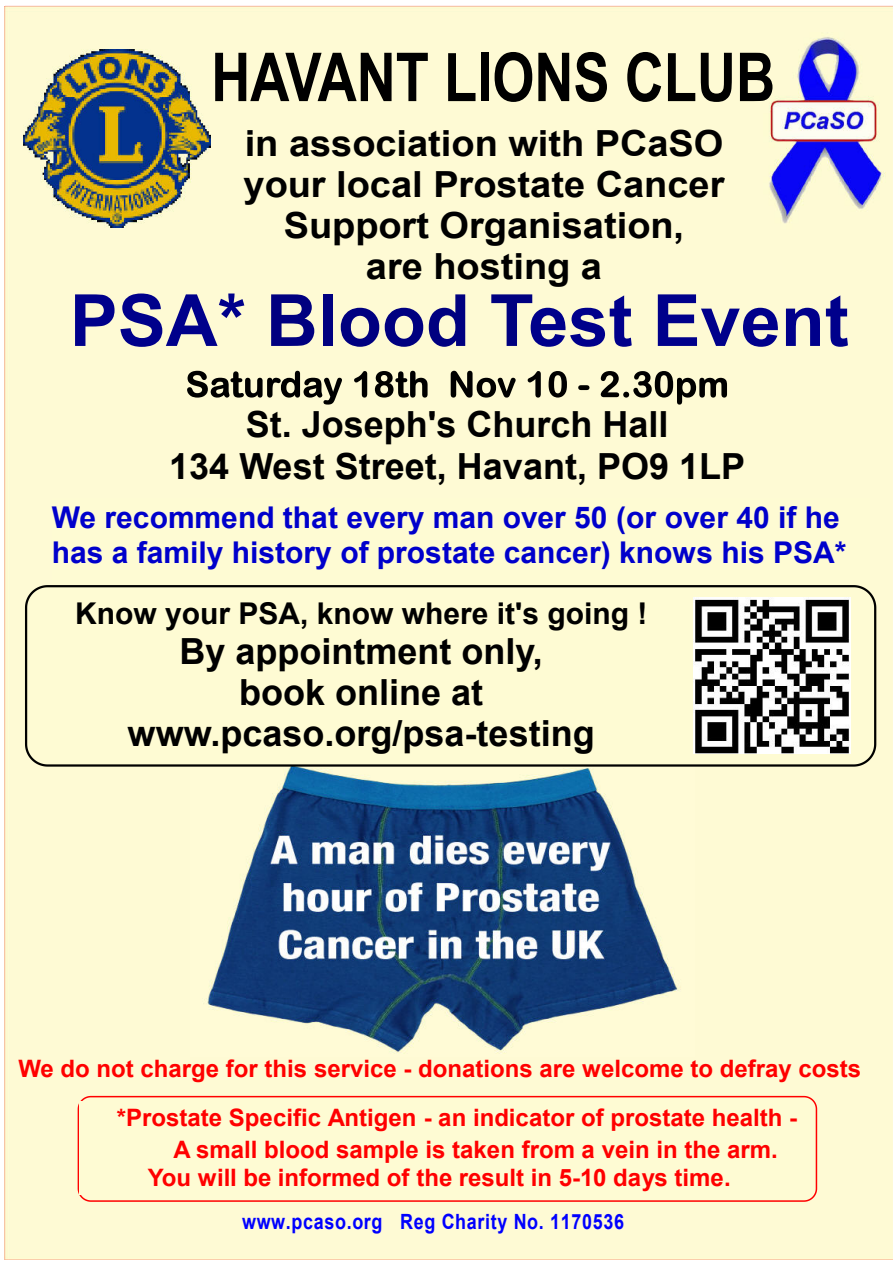
<style>
.page{position:relative;width:893px;height:1263px;background:#fff}
.page>*{position:absolute;margin:0;border:0;box-sizing:border-box;transform-origin:0 0}
.t1{font:700 72px "Arial";color:#00008b}
.t2{font:700 67.5px "Arial";letter-spacing:-.005em;color:#000;scale:.8 1}
.t3{font:700 36px/41.2px "Arial";color:#000;text-align:center}
.t4{font:700 36px/41.2px "Arial";color:#000;text-align:center;scale:1.06 1}
.t5{font:700 30px/34.3px "Arial";color:#0000cb}
.t6{font:700 30px "Arial";color:#000}
.t7{font:700 24px/32.8px "Arial";color:#f00}
.t8{font:700 21px "Arial";letter-spacing:.035em;color:#00f;scale:.85 1}
.s1{color:#000080}
</style>
<div class="page">
<div style="left:5px;top:6px;width:888px;height:1254px;background:#fefad4"></div>
<svg style="left:187px;top:371px;width:155px;height:34px;background:#a29f87"></svg>
<svg style="left:354px;top:371px;width:13px;height:27px"></svg>
<svg style="left:375px;top:371px;width:53px;height:27px"></svg>
<svg style="left:451px;top:371px;width:65px;height:27px;background:#8d8b76"></svg>
<svg style="left:528px;top:371px;width:13px;height:27px"></svg>
<svg style="left:549px;top:371px;width:18px;height:27px"></svg>
<svg style="left:578px;top:385px;width:11px;height:5px"></svg>
<svg style="left:601px;top:371px;width:126px;height:34px;background:#a5a289"></svg>
<svg style="left:78px;top:1096px;width:739px;height:106px;background:#fec3a4"></svg>
<div style="left:79px;top:1101px;width:720px;height:94px;background:#fefbd3"></div>
<img style="left:764px;top:33px;width:122px;height:199px">
<div style="left:52px;top:498px;width:818px;height:140px;background:#fefbd3"></div>
<img style="left:191px;top:767px;width:503px;height:289px">
<img style="left:23px;top:50px;width:187px;height:177px">
<div style="left:25px;top:585px;width:851px;height:182px;background:#fefbd3"></div>
<img style="left:693px;top:597px;width:158px;height:157px">
<h2 class="t2" style="left:211px;top:52px;width:706px">HAVANT LIONS CLUB</h2>
<h3 class="t4" style="left:244px;top:126px;width:455px">in association with PCaSO your local Prostate Cancer<br>Support Organisation,<br>are hosting a</h3>
<h1 class="t1" style="left:70px;top:293px;width:780px">PSA* <span class="s1">Blood T</span>est Event</h1>
<h3 class="t3" style="left:169px;top:407px;width:577px">St. Joseph's Church Hall<br>134 West Street, Havant, PO9 1LP</h3>
<p class="t5" style="left:52px;top:503px;width:796px">We recommend that every man over 50 (or over 40 if he has a family history of prostate cancer) knows his PSA*</p>
<p class="t6" style="left:75px;top:602px;width:574px">Know your PSA, know where it's going !</p>
<h3 class="t3" style="left:128px;top:634px;width:469px">By appointment only,<br>book online at www.pcaso.org/psa-testing</h3>
<p class="t7" style="left:18px;top:1054px;width:844px">We do not charge for this service - donations are welcome to defray costs</p>
<p class="t7" style="left:174px;top:1103px;width:625px;text-indent:-57px">*Prostate Specific Antigen - an indicator of prostate health -<br>A small blood sample is taken from a vein in the arm.</p>
<p class="t7" style="left:148px;top:1163px;width:584px">You will be informed of the result in 5-10 days time.</p>
<p class="t8" style="left:242px;top:1213px;width:451px">www.pcaso.org Reg Charity No. 1170536</p>
</div>
